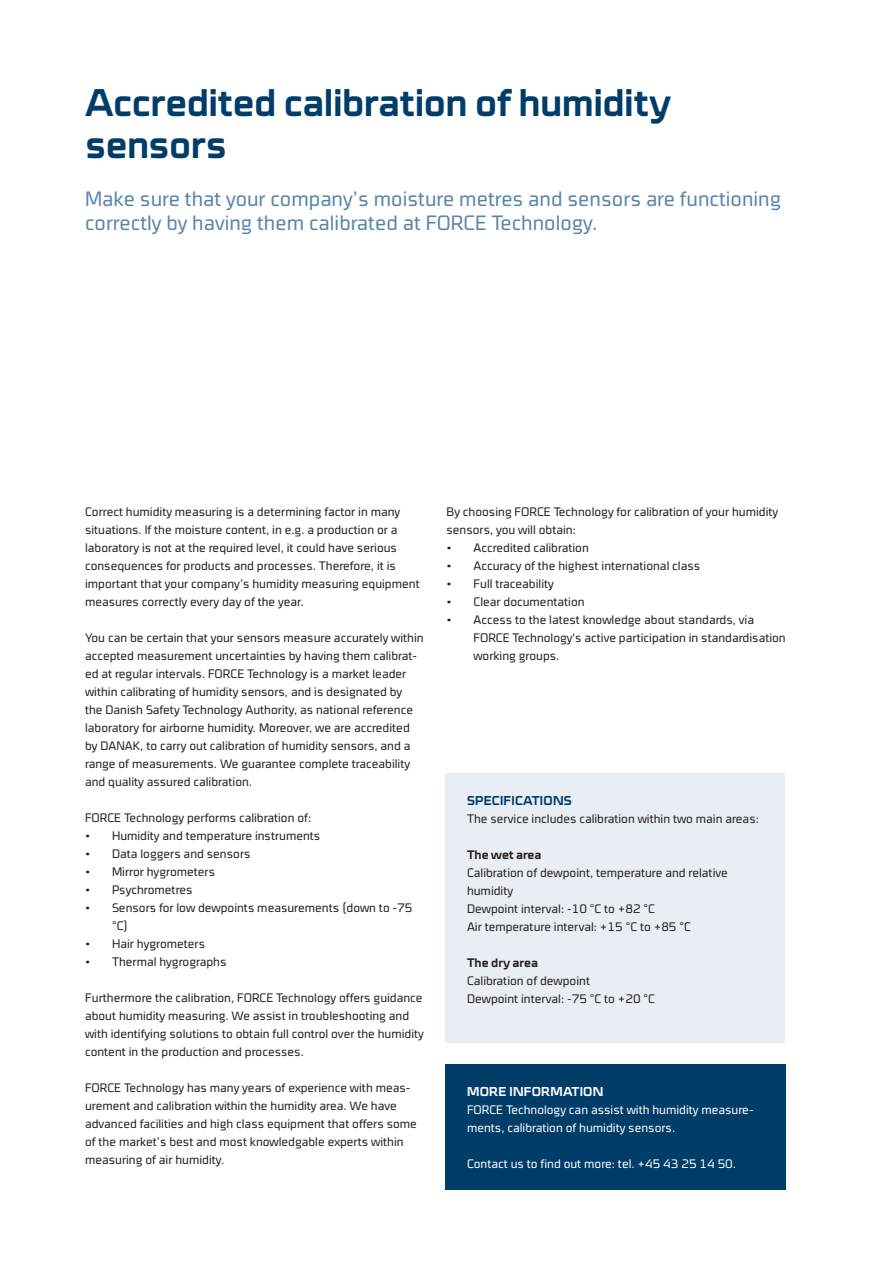
<style>
.page{position:relative;width:893px;height:1263px;background:#fff}
.page>*{position:absolute;margin:0;border:0;box-sizing:border-box;transform-origin:0 0}
.t1{font:700 39px/42px "Cube OT";letter-spacing:-.015em;color:#003d68}
.t2{font:300 condensed 21px/24px "Cube OT";color:#5b85a9}
.t3{font:700 13.05px "Cube OT";letter-spacing:.02em;color:#fff}
.t4{font:700 13.05px "Cube OT";letter-spacing:.02em;color:#003d68}
.t5{font:300 condensed 12.45px/18px "Cube OT";color:#231f20}
.t6{font:300 condensed 12.45px/18px "Cube OT";color:#fff}
.t7{font:700 12.45px "Cube OT";color:#231f20}
</style>
<div class="page">
<div style="left:446px;top:1064px;width:340px;height:125px;background:#003d68"></div>
<div style="left:446px;top:773px;width:339px;height:269px;background:#e8eef4"></div>
<h1 class="t1" style="left:85px;top:81px;width:587px">Accredited calibration of humidity sensors</h1>
<h2 class="t2" style="left:85px;top:187px;width:698px">Make sure that your company’s moisture metres and sensors are functioning correctly by having them calibrated at FORCE Technology.</h2>
<p class="t5" style="left:85px;top:502px;width:336px">Correct humidity measuring is a determining factor in many situations. If the moisture content, in e.g. a production or a laboratory is not at the required level, it could have serious consequences for products and processes. Therefore, it is important that your company’s humidity measuring equipment measures correctly every day of the year.</p>
<p class="t5" style="left:85px;top:628px;width:340px">You can be certain that your sensors measure accurately within accepted measurement uncertainties by having them calibrat&shy;ed at regular intervals. FORCE Technology is a market leader within calibrating of humidity sensors, and is designated by<br>the Danish Safety Technology Authority, as national reference laboratory for airborne humidity. Moreover, we are accredited by DANAK, to carry out calibration of humidity sensors, and a range of measurements. We guarantee complete traceability and quality assured calibration.</p>
<p class="t5" style="left:85px;top:808px;width:228px">FORCE Technology performs calibration of:</p>
<p class="t5" style="left:85px;top:826px;width:237px">• Humidity and temperature instruments</p>
<p class="t5" style="left:85px;top:844px;width:167px">• Data loggers and sensors</p>
<p class="t5" style="left:85px;top:862px;width:132px">• Mirror hygrometers</p>
<p class="t5" style="left:85px;top:880px;width:109px">• Psychrometres</p>
<p class="t5" style="left:112px;top:898px;width:302px;text-indent:-27px">• Sensors for low dewpoints measurements (down to -75 °C)</p>
<p class="t5" style="left:85px;top:934px;width:122px">• Hair hygrometers</p>
<p class="t5" style="left:85px;top:952px;width:143px">• Thermal hygrographs</p>
<p class="t5" style="left:85px;top:988px;width:340px">Furthermore the calibration, FORCE Technology offers guidance about humidity measuring. We assist in troubleshooting and with identifying solutions to obtain full control over the humidity content in the production and processes.</p>
<p class="t5" style="left:85px;top:1078px;width:333px">FORCE Technology has many years of experience with meas&shy;urement and calibration within the humidity area. We have advanced facilities and high class equipment that offers some of the market’s best and most knowledgable experts within measuring of air humidity.</p>
<p class="t5" style="left:446px;top:502px;width:333px">By choosing FORCE Technology for calibration of your humidity sensors, you will obtain:</p>
<p class="t5" style="left:446px;top:538px;width:144px">• Accredited calibration</p>
<p class="t5" style="left:446px;top:556px;width:255px">• Accuracy of the highest international class</p>
<p class="t5" style="left:446px;top:574px;width:109px">• Full traceability</p>
<p class="t5" style="left:446px;top:592px;width:140px">• Clear documentation</p>
<p class="t5" style="left:473px;top:610px;width:314px;text-indent:-27px">• Access to the latest knowledge about standards, via<br>FORCE Technology's active participation in standardisation working groups.</p>
<p class="t4" style="left:467px;top:793px;width:106px">SPECIFICATIONS</p>
<p class="t5" style="left:467px;top:810px;width:293px">The service includes calibration within two main areas:</p>
<p class="t7" style="left:467px;top:847px;width:76px">The wet area</p>
<p class="t5" style="left:467px;top:864px;width:262px">Calibration of dewpoint, temperature and relative humidity<br>Dewpoint interval: -10 °C to +82 °C<br>Air temperature interval: +15 °C to +85 °C</p>
<p class="t7" style="left:467px;top:956px;width:73px">The dry area</p>
<p class="t5" style="left:467px;top:972px;width:190px">Calibration of dewpoint<br>Dewpoint interval: -75 °C to +20 °C</p>
<p class="t3" style="left:467px;top:1084px;width:138px">MORE INFORMATION</p>
<p class="t6" style="left:467px;top:1101px;width:288px">FORCE Technology can assist with humidity measure&shy;ments, calibration of humidity sensors.</p>
<p class="t6" style="left:467px;top:1155px;width:271px">Contact us to find out more: tel. +45 43 25 14 50.</p>
</div>
